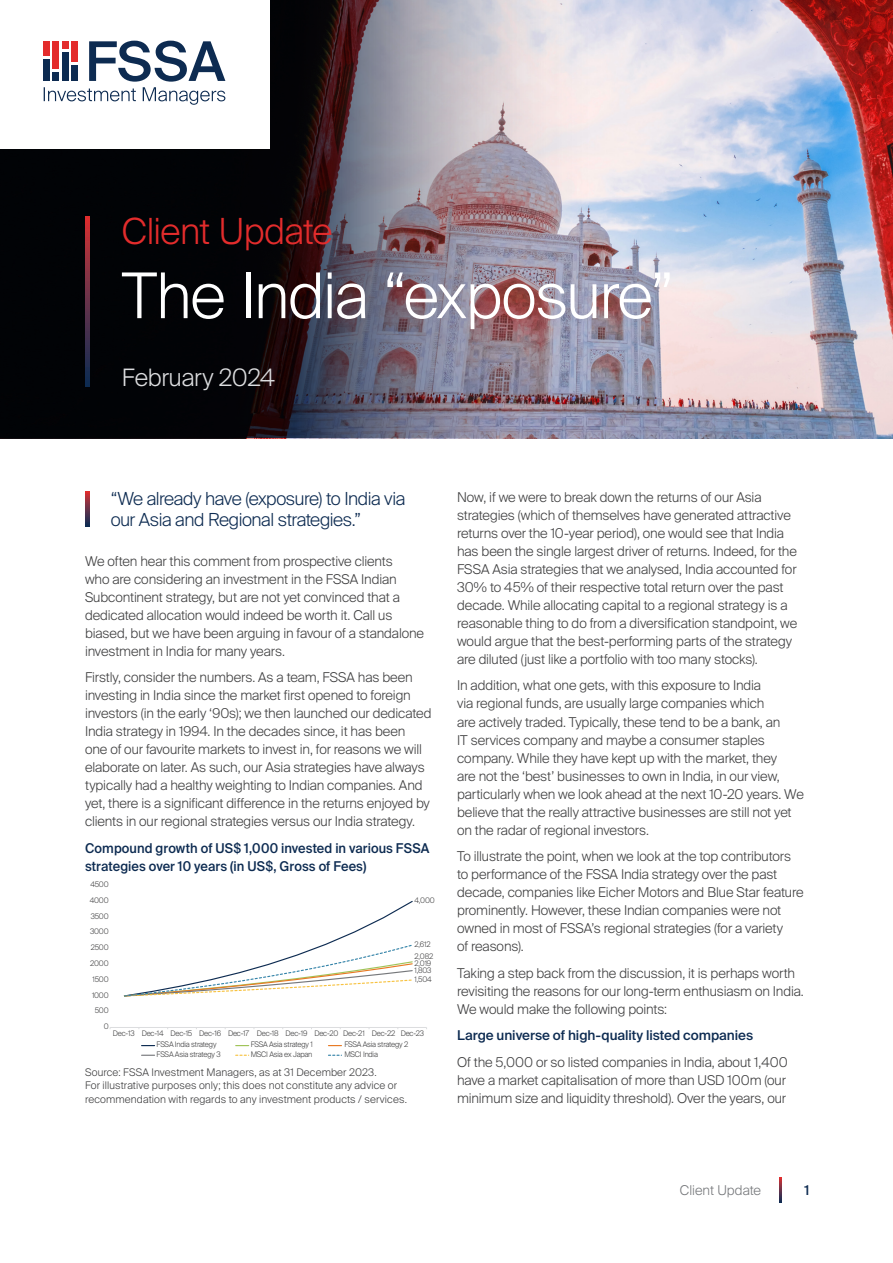
<style>
.page{position:relative;width:893px;height:1263px;background:#fff}
.page>*{position:absolute;margin:0;border:0;box-sizing:border-box;transform-origin:0 0}
.t1{font:300 63px "Suisse Intl";letter-spacing:-.02em;color:#fff}
.t2{font:300 36px "Suisse Intl";letter-spacing:-.015em;color:#e32c2c}
.t3{font:300 24px "Suisse Intl";letter-spacing:-.01em;color:#dcdddf}
.pull_quote_table{font:300 18px/21px "Suisse Intl";letter-spacing:-.025em;color:#0d2b51}
.Body_Copy{font:300 13.5px/18px "Suisse Intl";letter-spacing:-.01em;color:#3e3e3f}
.chart_title{font:500 13.5px/18px "Suisse Intl";letter-spacing:.005em;color:#0d2b51;scale:.95 1}
.Body_Copy-2{font:500 13.5px "Suisse Intl";letter-spacing:-.005em;color:#0d2b51}
.t4{font:300 13.5px "Suisse Intl";color:#76787b}
.chart_title-2{font:500 13.5px "Suisse Intl";letter-spacing:.005em;color:#0d2b51}
.source{font:300 10.5px/13.5px "Suisse Intl";letter-spacing:.01em;color:#3e3e3f}
.t5{font:300 7.65px/6.8px "Suisse Intl";letter-spacing:-.025em;color:#3e3e3f}
</style>
<div class="page">
<svg style="left:779px;top:1177px;width:2px;height:25px"></svg>
<img style="left:617px;top:0;width:276px;height:438px">
<svg style="left:85px;top:491px;width:5px;height:35px"></svg>
<hr style="left:110px;top:1027px;width:317px;height:1px;background:#dcdddf">
<svg style="left:123px;top:900px;width:290px;height:97px"></svg>
<svg style="left:142px;top:1045px;width:13px;height:1px"></svg>
<svg style="left:236px;top:1045px;width:13px;height:1px"></svg>
<svg style="left:328px;top:1045px;width:13px;height:1px"></svg>
<svg style="left:142px;top:1055px;width:13px;height:1px"></svg>
<svg style="left:236px;top:1055px;width:13px;height:1px"></svg>
<svg style="left:328px;top:1055px;width:13px;height:1px"></svg>
<img style="left:0;top:0;width:617px;height:438px">
<svg style="left:85px;top:216px;width:5px;height:170px"></svg>
<div style="left:0;top:0;width:269px;height:148px;background:#fff"></div>
<svg style="left:44px;top:41px;width:181px;height:64px"></svg>
<p class="t2" style="left:122px;top:210px;width:212px">Client Update</p>
<p class="t1" style="left:122px;top:260px;width:553px">The India “exposure”</p>
<p class="t3" style="left:122px;top:364px;width:155px">February 2024</p>
<p class="pull_quote_table" style="left:111px;top:489px;width:296px">“We already have (exposure) to India via our Asia and Regional strategies.”</p>
<p class="Body_Copy" style="left:85px;top:552px;width:341px">We often hear this comment from prospective clients<br>who are considering an investment in the FSSA Indian Subcontinent strategy, but are not yet convinced that a dedicated allocation would indeed be worth it. Call us biased, but we have been arguing in favour of a standalone investment in India for many years.</p>
<p class="Body_Copy" style="left:85px;top:668px;width:348px">Firstly, consider the numbers. As a team, FSSA has been investing in India since the market first opened to foreign investors (in the early ‘90s); we then launched our dedicated India strategy in 1994. In the decades since, it has been<br>one of our favourite markets to invest in, for reasons we will elaborate on later. As such, our Asia strategies have always typically had a healthy weighting to Indian companies. And yet, there is a significant difference in the returns enjoyed by clients in our regional strategies versus our India strategy.</p>
<p class="chart_title" style="left:85px;top:839px;width:364px">Compound growth of US$ 1,000 invested in various FSSA strategies over 10 years (in US$, Gross of Fees)</p>
<p class="t5" style="left:414px;top:897px;width:22px">4,000</p>
<p class="t5" style="left:90px;top:881px;width:20px">4500</p>
<p class="t5" style="left:90px;top:897px;width:20px">4000</p>
<p class="t5" style="left:91px;top:913px;width:19px">3500</p>
<p class="t5" style="left:90px;top:928px;width:20px">3000</p>
<p class="t5" style="left:91px;top:944px;width:19px">2500</p>
<p class="t5" style="left:90px;top:960px;width:20px">2000</p>
<p class="t5" style="left:93px;top:976px;width:18px">1500</p>
<p class="t5" style="left:92px;top:991px;width:18px">1000</p>
<p class="t5" style="left:95px;top:1007px;width:15px">500</p>
<p class="t5" style="left:414px;top:941px;width:18px">2,612</p>
<p class="t5" style="left:414px;top:953px;width:20px">2,082<br>2,019<br>1,803</p>
<p class="t5" style="left:414px;top:976px;width:19px">1,504</p>
<p class="t5" style="left:104px;top:1023px;width:6px">0</p>
<p class="t5" style="left:157px;top:1028px;width:269px;line-height:11.1px;text-indent:-44px">Dec-13 Dec-14 Dec-15 Dec-16 Dec-17 Dec-18 Dec-19 Dec-20 Dec-21 Dec-22 Dec-23<br>FSSA India strategy</p>
<p class="t5" style="left:251px;top:1041px;width:64px">FSSA Asia strategy 1</p>
<p class="t5" style="left:344px;top:1041px;width:65px">FSSA Asia strategy 2</p>
<p class="t5" style="left:157px;top:1051px;width:65px">FSSA Asia strategy 3</p>
<p class="t5" style="left:251px;top:1051px;width:63px">MSCI Asia ex Japan</p>
<p class="t5" style="left:344px;top:1051px;width:35px">MSCI India</p>
<p class="source" style="left:85px;top:1065px;width:293px">Source: FSSA Investment Managers, as at 31 December 2023.</p>
<p class="source" style="left:85px;top:1079px;width:323px">For illustrative purposes only; this does not constitute any advice or recommendation with regards to any investment products / services.</p>
<p class="Body_Copy" style="left:457px;top:488px;width:342px">Now, if we were to break down the returns of our Asia strategies (which of themselves have generated attractive returns over the 10-year period), one would see that India has been the single largest driver of returns. Indeed, for the FSSA Asia strategies that we analysed, India accounted for 30% to 45% of their respective total return over the past decade. While allocating capital to a regional strategy is a reasonable thing to do from a diversification standpoint, we would argue that the best-performing parts of the strategy are diluted (just like a portfolio with too many stocks).</p>
<p class="Body_Copy" style="left:457px;top:677px;width:348px">In addition, what one gets, with this exposure to India<br>via regional funds, are usually large companies which<br>are actively traded. Typically, these tend to be a bank, an<br>IT services company and maybe a consumer staples company. While they have kept up with the market, they<br>are not the ‘best’ businesses to own in India, in our view, particularly when we look ahead at the next 10-20 years. We believe that the really attractive businesses are still not yet on the radar of regional investors.</p>
<p class="Body_Copy" style="left:457px;top:847px;width:348px">To illustrate the point, when we look at the top contributors to performance of the FSSA India strategy over the past decade, companies like Eicher Motors and Blue Star feature prominently. However, these Indian companies were not owned in most of FSSA’s regional strategies (for a variety<br>of reasons).</p>
<p class="Body_Copy" style="left:457px;top:964px;width:348px">Taking a step back from the discussion, it is perhaps worth revisiting the reasons for our long-term enthusiasm on India.<br>We would make the following points:</p>
<p class="Body_Copy-2" style="left:457px;top:1028px;width:297px">Large universe of high-quality listed companies</p>
<p class="Body_Copy" style="left:457px;top:1053px;width:332px">Of the 5,000 or so listed companies in India, about 1,400 have a market capitalisation of more than USD 100m (our minimum size and liquidity threshold). Over the years, our</p>
<p class="t4" style="left:680px;top:1182px;width:83px">Client Update</p>
<p class="chart_title-2" style="left:804px;top:1182px;width:6px">1</p>
</div>
